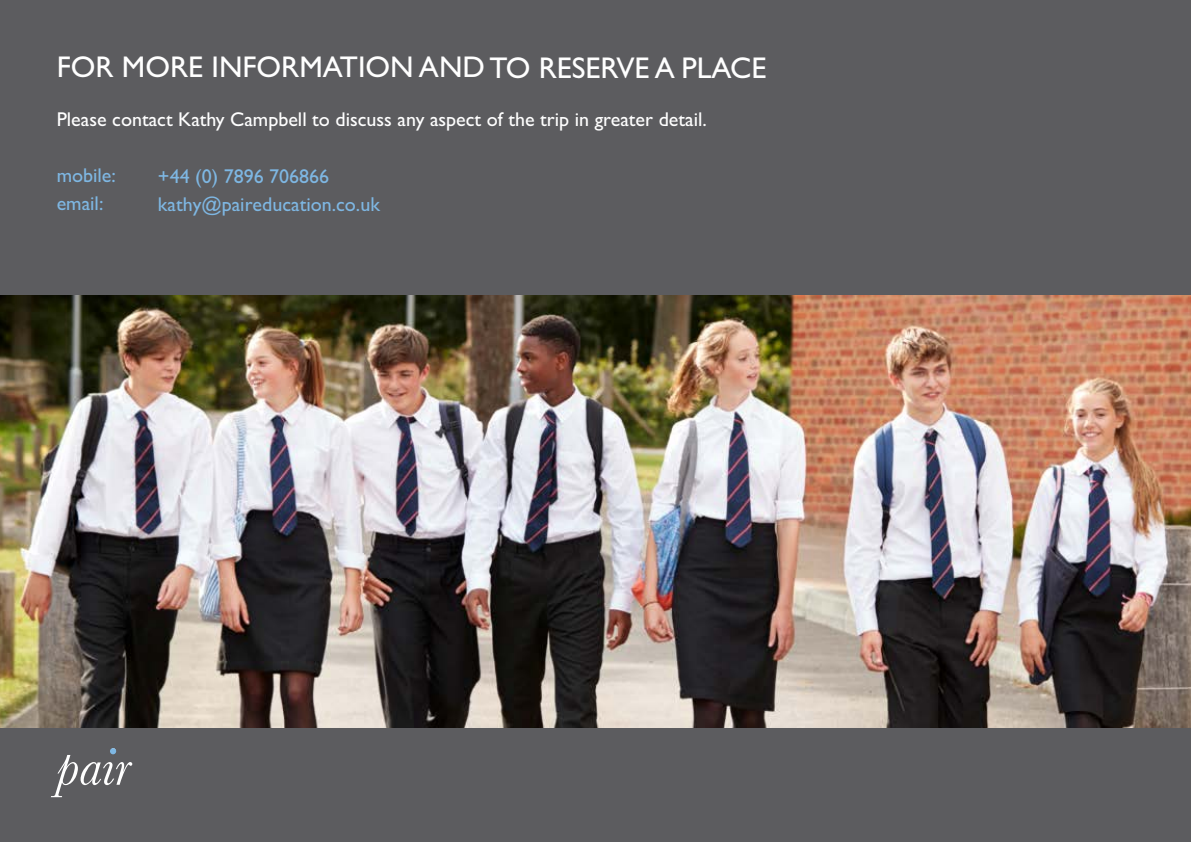
<style>
.page{position:relative;width:1191px;height:842px;background:#fff}
.page>*{position:absolute;margin:0;border:0;box-sizing:border-box;transform-origin:0 0}
.t1{font:italic 54px "Baskerville";color:#fff}
.t2{font:30px "Gill Sans";color:#fff}
.t3{font:20px "Gill Sans";color:#fff}
.t4{font:20px/28px "Gill Sans";color:#7eb7e3}
</style>
<div class="page">
<img style="left:0;top:295px;width:1191px;height:434px">
<div style="left:0;top:729px;width:1191px;height:113px;background:#5c5c5f"></div>
<div style="left:0;top:0;width:1191px;height:295px;background:#5c5c5f"></div>
<svg style="left:110px;top:748px;width:6px;height:6px"></svg>
<h2 class="t2" style="left:57px;top:50px;width:711px">FOR MORE INFORMATION AND TO RESERVE A PLACE</h2>
<p class="t3" style="left:57px;top:107px;width:651px">Please contact Kathy Campbell to discuss any aspect of the trip in greater detail.</p>
<p class="t4" style="left:57px;top:161px;width:61px">mobile: email:</p>
<p class="t4" style="left:158px;top:162px;width:223px">+44 (0) 7896 706866 kathy@paireducation.co.uk</p>
<h1 class="t1" style="left:57px;top:734px;width:75px">pair</h1>
</div>
